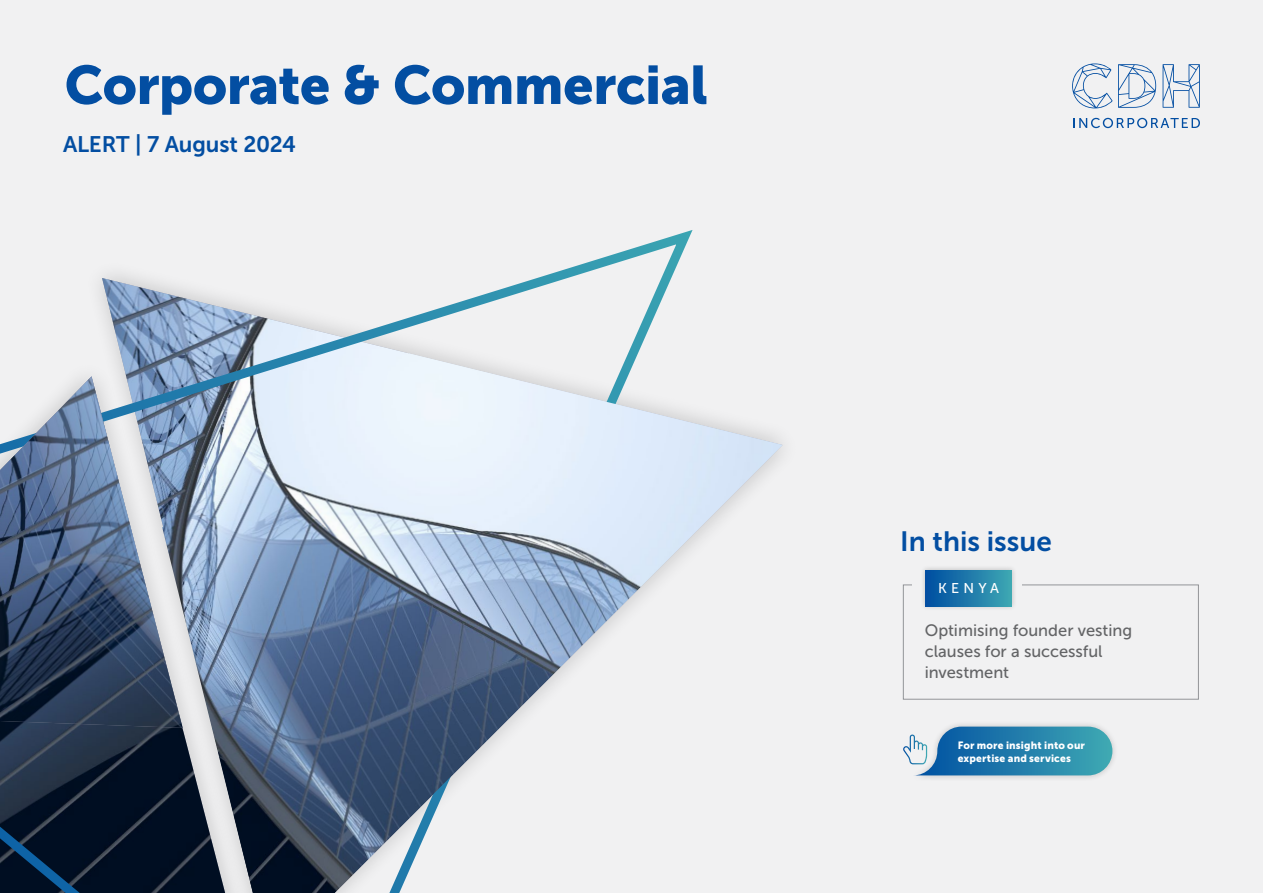
<style>
.page{position:relative;width:1263px;height:893px;background:#f1f1f2}
.page>*{position:absolute;margin:0;border:0;box-sizing:border-box;transform-origin:0 0}
.t1{font:54px "Museo Sans 900";letter-spacing:-.01em;color:#034ea2}
.t2{font:27.75px "Museo Sans 700";color:#034ea2}
.t3{font:22.5px "Museo Sans 700";letter-spacing:-.005em;color:#034ea2}
.t4{font:16.5px/21px "Museo Sans 500";color:#636466}
.t5{font:14.1px "Museo Sans 500";letter-spacing:.295em;color:#fff}
.t6{font:10.5px/13.5px "Museo Sans 900";letter-spacing:.015em;color:#fff}
</style>
<div class="page">
<svg style="left:1072px;top:63px;width:40px;height:45px"></svg>
<svg style="left:1118px;top:64px;width:38px;height:44px"></svg>
<svg style="left:1162px;top:64px;width:38px;height:44px"></svg>
<svg style="left:1073px;top:118px;width:127px;height:10px"></svg>
<div style="left:903px;top:585px;width:295px;height:114px;border:1px solid #939598"></div>
<div style="left:912px;top:570px;width:110px;height:31px;background:#f1f1f2"></div>
<div style="left:920px;top:565px;width:97px;height:46px;background:#000;opacity:.2"></div>
<div style="left:925px;top:570px;width:87px;height:36px;background:linear-gradient(to right,#004ca1,#3fa7b3)"></div>
<div style="left:909px;top:720px;width:210px;height:62px;background:#000;opacity:.2"></div>
<svg style="left:909px;top:727px;width:203px;height:48px"></svg>
<svg style="left:0;top:230px;width:693px;height:663px"></svg>
<img style="left:0;top:376px;width:162px;height:352px">
<img style="left:162px;top:353px;width:620px;height:540px">
<h1 class="t1" style="left:65px;top:54px;width:644px">Corporate &amp; Commercial</h1>
<h3 class="t3" style="left:63px;top:132px;width:235px">ALERT | 7 August 2024</h3>
<h2 class="t2" style="left:900px;top:526px;width:153px">In this issue</h2>
<p class="t5" style="left:938px;top:581px;width:63px">KENYA</p>
<p class="t4" style="left:925px;top:620px;width:209px">Optimising founder vesting clauses for a successful investment</p>
<p class="t6" style="left:958px;top:738px;width:129px">For more insight into our expertise and services</p>
</div>
